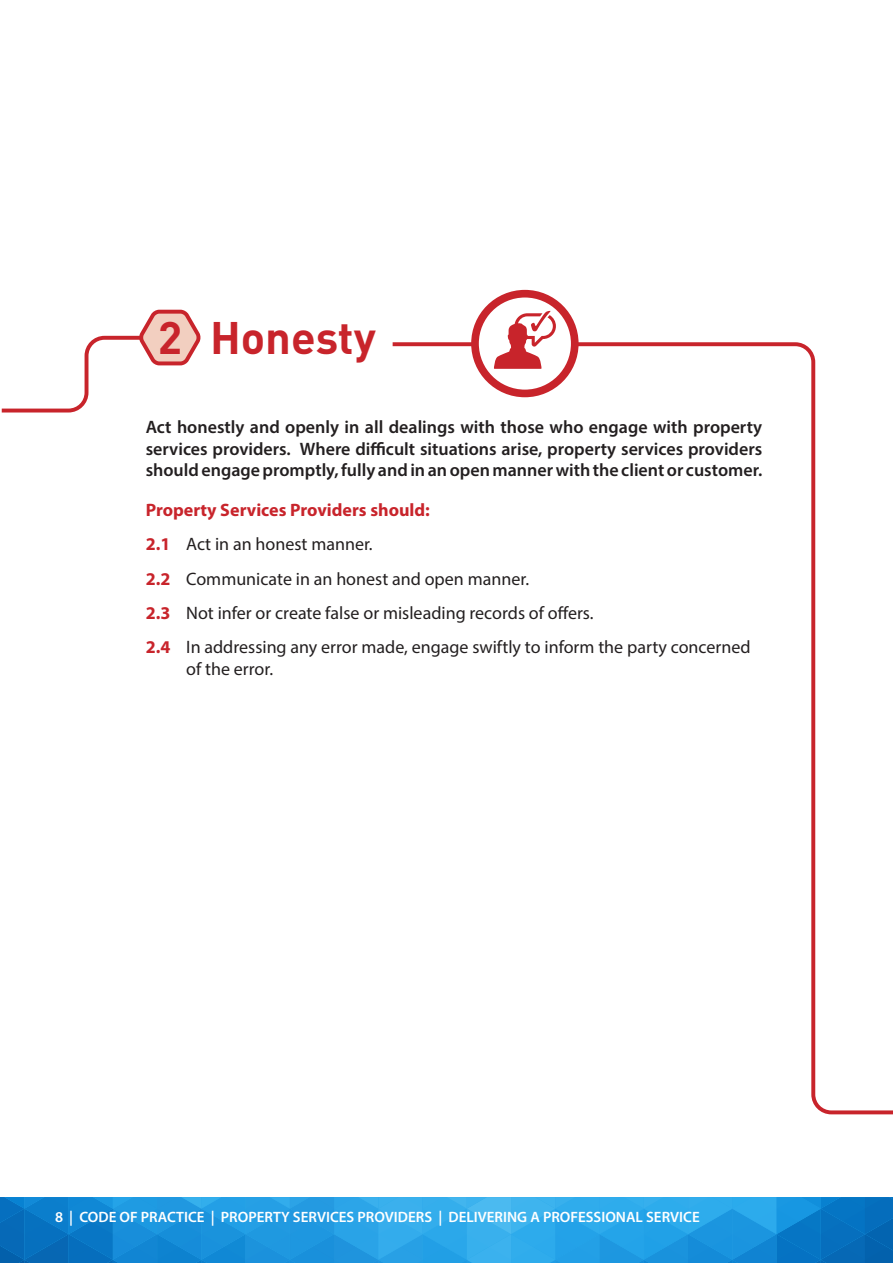
<style>
.page{position:relative;width:893px;height:1263px;background:#fff}
.page>*{position:absolute;margin:0;border:0;box-sizing:border-box;transform-origin:0 0}
.t1{font:700 45px "DIN";color:#c8242b}
.t2{font:18px/34.3px "Myriad Pro";color:#231f20}
.t3{font:600 18px/21.6px "Myriad Pro";color:#231f20;text-align:justify}
.t4{font:600 15px "Myriad Pro";color:#fff}
.s1{font-weight:700;color:#c8242b}
</style>
<div class="page">
<svg style="left:1px;top:309px;width:200px;height:104px"></svg>
<svg style="left:392px;top:342px;width:501px;height:773px"></svg>
<svg style="left:475px;top:294px;width:100px;height:99px"></svg>
<div style="left:471px;top:290px;width:108px;height:107px;border:8px solid #c8242b;border-radius:50%"></div>
<svg style="left:494px;top:311px;width:62px;height:58px"></svg>
<svg style="left:0;top:1197px;width:893px;height:66px;background:#1e94db"></svg>
<h1 class="t1" style="left:158px;top:308px;width:220px">2 Honesty</h1>
<p class="t3" style="left:146px;top:416px;width:618px">Act honestly and openly in all dealings with those who engage with property services providers. Where difficult situations arise, property services providers should engage promptly, fully and in an open manner with the client or customer.</p>
<p class="t2" style="left:146px;top:492px;width:606px"><span class="s1">Property Services Providers should:<br>2.1</span> Act in an honest manner.<br><span class="s1">2.2</span> Communicate in an honest and open manner.<br><span class="s1">2.3</span> Not infer or create false or misleading records of offers.<br><span class="s1">2.4</span> In addressing any error made, engage swiftly to inform the party concerned</p>
<p class="t2" style="left:186px;top:651px;width:87px">of the error.</p>
<p class="t4" style="left:55px;top:1207px;width:646px">8 | CODE OF PRACTICE | PROPERTY SERVICES PROVIDERS | DELIVERING A PROFESSIONAL SERVICE</p>
</div>
